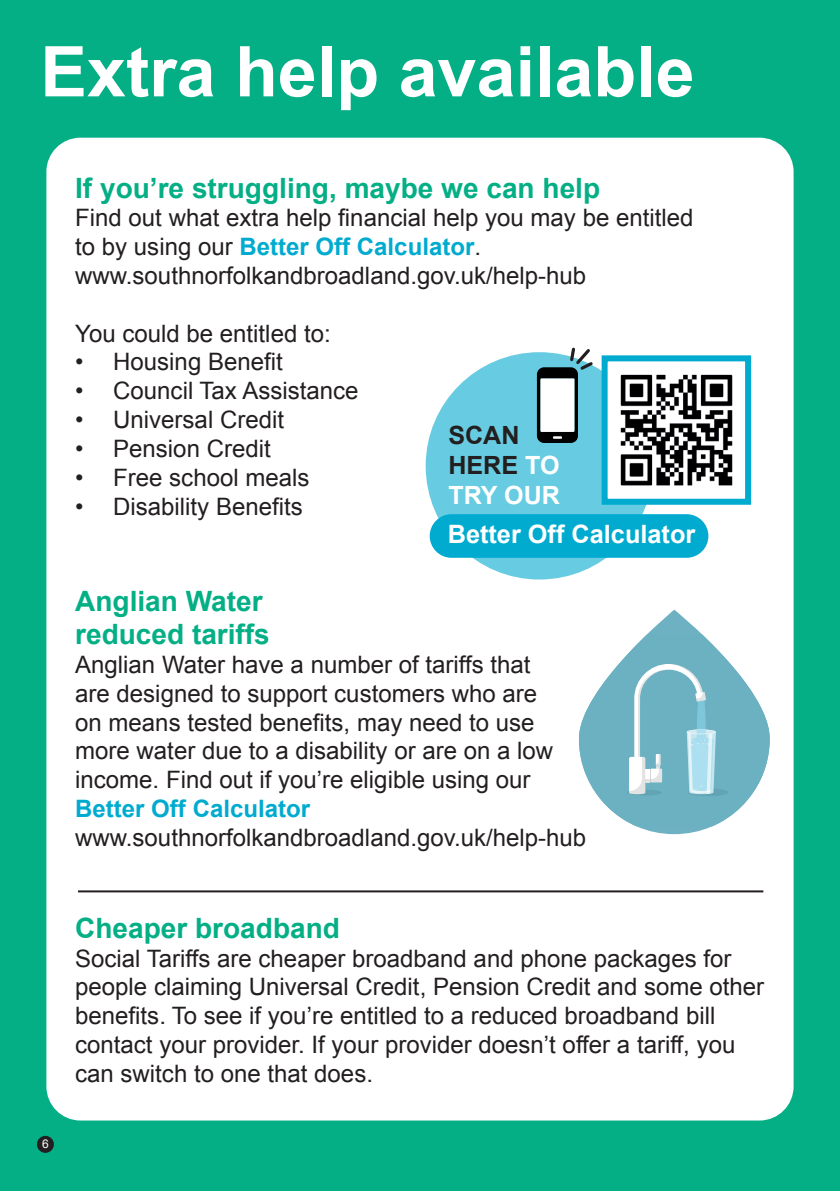
<style>
.page{position:relative;width:840px;height:1191px;background:#fff}
.page>*{position:absolute;margin:0;border:0;box-sizing:border-box;transform-origin:0 0}
.t1{font:700 70px "Arial";color:#fff}
.t2{font:700 28px/33.6px "Arial";color:#04af85}
.t3{font:700 25.2px "Arial";color:#fff}
.t4{font:700 25px/30.2px "Arial";color:#231f20}
.t5{font:24px/28.8px "Arial";color:#231f20}
.t6{font:700 24px "Arial";color:#00abcf}
.t7{font:12px "Arial";color:#fff}
.s1{font-weight:700;color:#00abcf}
.s2{color:#fff}
</style>
<div class="page">
<div style="left:0;top:0;width:839px;height:1191px;background:#04af85"></div>
<div style="left:46px;top:138px;width:747px;height:982px;background:#fff;border-radius:34px"></div>
<div style="left:37px;top:1135px;width:17px;height:17px;background:#231f20;border-radius:50%"></div>
<svg style="left:578px;top:609px;width:191px;height:225px"></svg>
<svg style="left:578px;top:634px;width:191px;height:192px"></svg>
<hr style="left:78px;top:890px;width:685px;height:2px;background:#231f20">
<div style="left:425px;top:352px;width:227px;height:227px;background:#67cce1;border-radius:50%"></div>
<svg style="left:536px;top:347px;width:216px;height:161px"></svg>
<div style="left:429px;top:514px;width:279px;height:44px;background:#00abcf;border-radius:22px"></div>
<h1 class="t1" style="left:40px;top:26px;width:655px">Extra help available</h1>
<p class="t2" style="left:75px;top:172px;width:526px">If you’re struggling, maybe we can help</p>
<p class="t5" style="left:75px;top:204px;width:619px">Find out what extra help financial help you may be entitled to by using our <span class="s1">Better Off Calculator</span>. www.southnorfolkandbroadland.gov.uk/help-hub</p>
<p class="t5" style="left:75px;top:319px;width:257px">You could be entitled to:</p>
<p class="t5" style="left:75px;top:348px;width:209px">• Housing Benefit</p>
<p class="t5" style="left:75px;top:377px;width:285px">• Council Tax Assistance</p>
<p class="t5" style="left:75px;top:405px;width:210px">• Universal Credit</p>
<p class="t5" style="left:75px;top:434px;width:197px">• Pension Credit</p>
<p class="t5" style="left:75px;top:463px;width:236px">• Free school meals</p>
<p class="t5" style="left:75px;top:492px;width:229px">• Disability Benefits</p>
<p class="t4" style="left:448px;top:421px;width:113px">SCAN<br>HERE <span class="s2">TO<br>TRY OUR</span></p>
<p class="t3" style="left:447px;top:517px;width:249px">Better Off Calculator</p>
<p class="t2" style="left:75px;top:585px;width:196px">Anglian Water reduced tariffs</p>
<p class="t5" style="left:75px;top:650px;width:479px">Anglian Water have a number of tariffs that are designed to support customers who are on means tested benefits, may need to use more water due to a disability or are on a low income. Find out if you’re eligible using our</p>
<p class="t6" style="left:75px;top:793px;width:236px">Better Off Calculator</p>
<p class="t5" style="left:75px;top:823px;width:512px">www.southnorfolkandbroadland.gov.uk/help-hub</p>
<p class="t7" style="left:42px;top:1136px;width:8px">6</p>
<p class="t2" style="left:75px;top:912px;width:266px">Cheaper broadband</p>
<p class="t5" style="left:75px;top:944px;width:690px">Social Tariffs are cheaper broadband and phone packages for people claiming Universal Credit, Pension Credit and some other benefits. To see if you’re entitled to a reduced broadband bill contact your provider. If your provider doesn’t offer a tariff, you can switch to one that does.</p>
</div>
